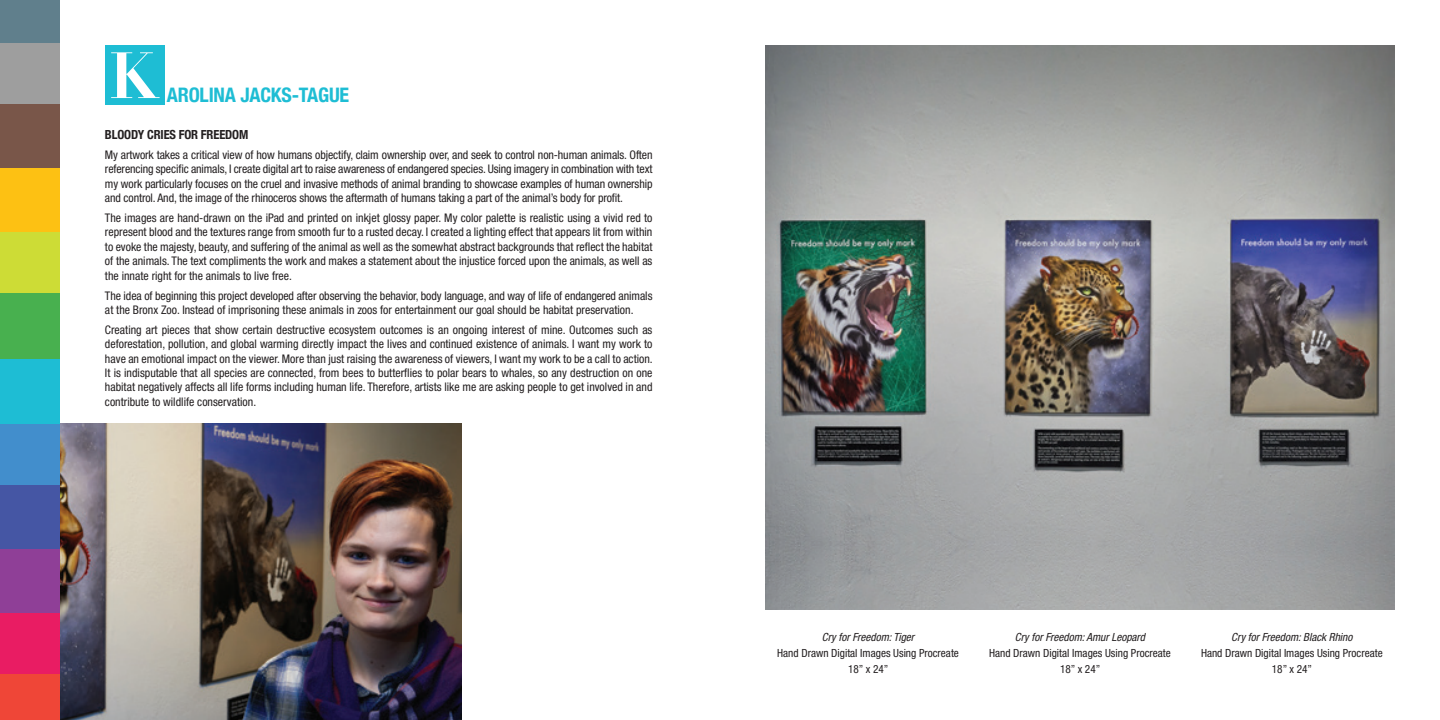
<style>
.page{position:relative;width:1440px;height:720px;background:#fff}
.page>*{position:absolute;margin:0;border:0;box-sizing:border-box;transform-origin:0 0}
.t1{font:700 64.12px "Didot";color:#fff}
.t2{font:700 condensed 20px "Helvetica Neue";letter-spacing:-.01em;color:#1ebdd4}
.t3{font:700 condensed 12.5px "Helvetica Neue";letter-spacing:-.01em;color:#231f20}
.t4{font:condensed 11.88px/14.4px "Helvetica Neue";color:#231f20;text-align:justify}
.t5{font:condensed 11.25px "Helvetica Neue";color:#231f20}
.t6{font:italic condensed 11.25px "Helvetica Neue";color:#231f20}
</style>
<div class="page">
<img style="left:59px;top:424px;width:402px;height:296px">
<div style="left:0;top:549px;width:59px;height:64px;background:#8f3f97"></div>
<div style="left:0;top:484px;width:59px;height:65px;background:#4556a4"></div>
<div style="left:0;top:293px;width:59px;height:66px;background:#48b04f"></div>
<div style="left:0;top:104px;width:59px;height:64px;background:#795649"></div>
<div style="left:0;top:43px;width:59px;height:61px;background:#9e9e9e"></div>
<div style="left:0;top:0;width:59px;height:43px;background:#607f8c"></div>
<div style="left:0;top:168px;width:59px;height:64px;background:#fdc113"></div>
<div style="left:0;top:232px;width:59px;height:61px;background:#cddc36"></div>
<div style="left:0;top:424px;width:59px;height:60px;background:#428ecc"></div>
<div style="left:0;top:359px;width:59px;height:65px;background:#1ebdd4"></div>
<div style="left:0;top:674px;width:59px;height:46px;background:#ef4637"></div>
<div style="left:105px;top:46px;width:59px;height:59px;background:#1ebdd4"></div>
<div style="left:0;top:613px;width:59px;height:61px;background:#e91c63"></div>
<img style="left:765px;top:46px;width:630px;height:563px">
<p class="t1" style="left:108px;top:35px;width:51px">K</p>
<p class="t2" style="left:167px;top:78px;width:184px">AROLINA JACKS-TAGUE</p>
<p class="t3" style="left:105px;top:124px;width:145px">BLOODY CRIES FOR FREEDOM</p>
<p class="t4" style="left:105px;top:148px;width:549px">My artwork takes a critical view of how humans objectify, claim ownership over, and seek to control non-human animals. Often referencing specific animals, I create digital art to raise awareness of endangered species. Using imagery in combination with text my work particularly focuses on the cruel and invasive methods of animal branding to showcase examples of human ownership and control. And, the image of the rhinoceros shows the aftermath of humans taking a part of the animal’s body for profit.</p>
<p class="t4" style="left:105px;top:211px;width:549px">The images are hand-drawn on the iPad and printed on inkjet glossy paper. My color palette is realistic using a vivid red to represent blood and the textures range from smooth fur to a rusted decay. I created a lighting effect that appears lit from within to evoke the majesty, beauty, and suffering of the animal as well as the somewhat abstract backgrounds that reflect the habitat of the animals. The text compliments the work and makes a statement about the injustice forced upon the animals, as well as the innate right for the animals to live free.</p>
<p class="t4" style="left:105px;top:288px;width:549px">The idea of beginning this project developed after observing the behavior, body language, and way of life of endangered animals at the Bronx Zoo. Instead of imprisoning these animals in zoos for entertainment our goal should be habitat preservation.</p>
<p class="t4" style="left:105px;top:323px;width:549px">Creating art pieces that show certain destructive ecosystem outcomes is an ongoing interest of mine. Outcomes such as deforestation, pollution, and global warming directly impact the lives and continued existence of animals. I want my work to have an emotional impact on the viewer. More than just raising the awareness of viewers, I want my work to be a call to action.<br>It is indisputable that all species are connected, from bees to butterflies to polar bears to whales, so any destruction on one habitat negatively affects all life forms including human life. Therefore, artists like me are asking people to get involved in and contribute to wildlife conservation.</p>
<p class="t6" style="left:822px;top:630px;width:94px">Cry for Freedom: Tiger</p>
<p class="t5" style="left:777px;top:646px;width:183px">Hand Drawn Digital Images Using Procreate</p>
<p class="t5" style="left:848px;top:663px;width:42px">18” x 24”</p>
<p class="t6" style="left:1015px;top:630px;width:132px">Cry for Freedom: Amur Leopard</p>
<p class="t5" style="left:989px;top:646px;width:183px">Hand Drawn Digital Images Using Procreate</p>
<p class="t5" style="left:1060px;top:663px;width:42px">18” x 24”</p>
<p class="t6" style="left:1231px;top:630px;width:123px">Cry for Freedom: Black Rhino</p>
<p class="t5" style="left:1201px;top:646px;width:183px">Hand Drawn Digital Images Using Procreate</p>
<p class="t5" style="left:1272px;top:663px;width:42px">18” x 24”</p>
</div>
